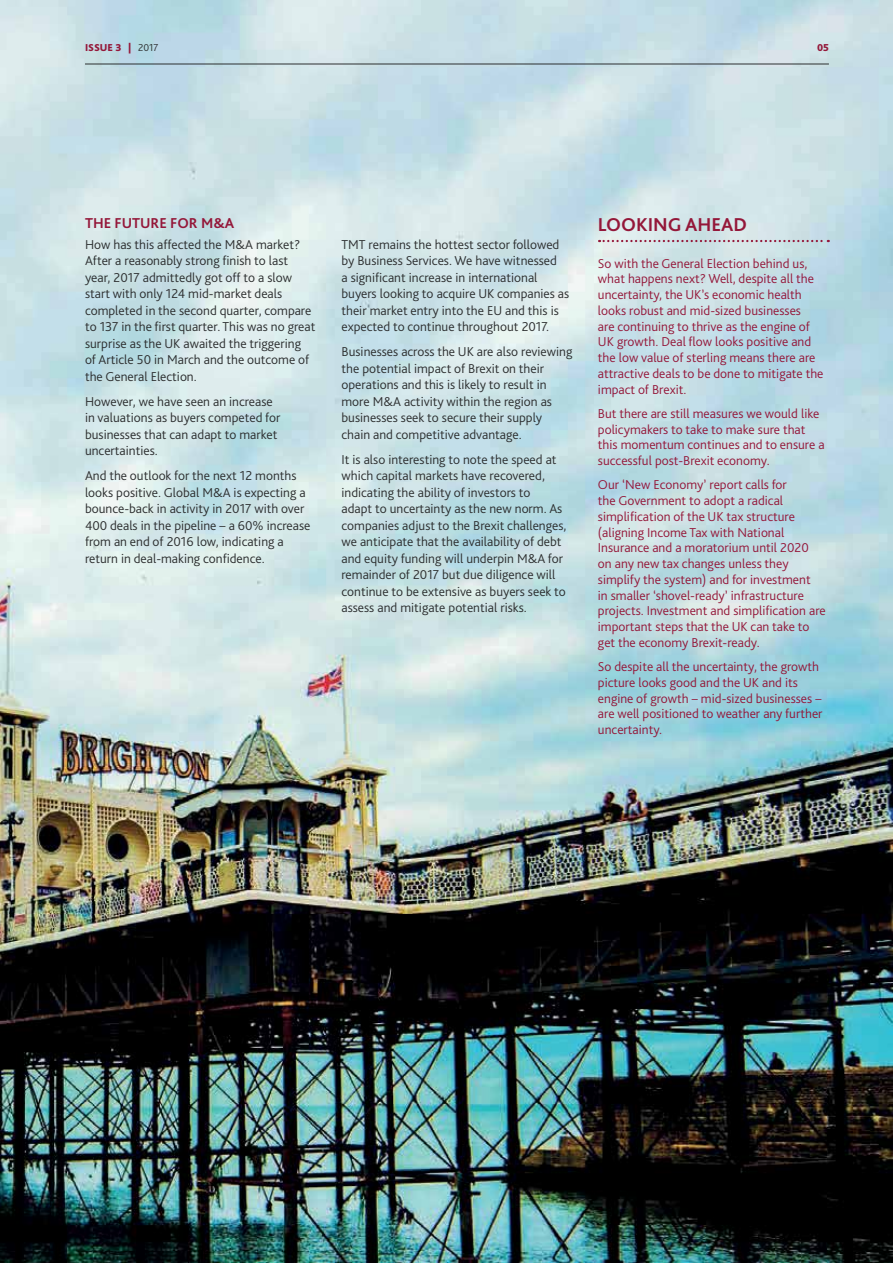
<style>
.page{position:relative;width:893px;height:1263px;background:#fff}
.page>*{position:absolute;margin:0;border:0;box-sizing:border-box;transform-origin:0 0}
.t1{font:700 19.5px "Bliss Pro";color:#941739}
.t2{font:700 15px "Bliss Pro";color:#941739}
.t3{font:300 13.5px/16.5px "Bliss Pro";color:#2c2e2f}
.t4{font:300 13.5px/15.8px "Bliss Pro";color:#941739}
.t5{font:800 10.5px "Bliss Pro";color:#941739}
.s1{font-weight:300;color:#2c2e2f}
</style>
<div class="page">
<img style="left:0;top:0;width:893px;height:1263px">
<svg style="left:599px;top:240px;width:230px;height:2px"></svg>
<hr style="left:85px;top:64px;width:744px;height:1px;background:#2c2e2f">
<p class="t5" style="left:85px;top:41px;width:75px">ISSUE 3 | <span class="s1">2017</span></p>
<p class="t5" style="left:817px;top:41px;width:13px">05</p>
<p class="t2" style="left:85px;top:217px;width:151px">THE FUTURE FOR M&amp;A</p>
<p class="t3" style="left:85px;top:237px;width:232px">How has this affected the M&amp;A market?<br>After a reasonably strong finish to last year, 2017 admittedly got off to a slow start with only 124 mid-market deals completed in the second quarter, compare to 137 in the first quarter. This was no great surprise as the UK awaited the triggering of Article 50 in March and the outcome of the General Election.</p>
<p class="t3" style="left:85px;top:394px;width:197px">However, we have seen an increase in valuations as buyers competed for businesses that can adapt to market uncertainties.</p>
<p class="t3" style="left:85px;top:469px;width:227px">And the outlook for the next 12 months looks positive. Global M&amp;A is expecting a bounce-back in activity in 2017 with over 400 deals in the pipeline – a 60% increase from an end of 2016 low, indicating a return in deal-making confidence.</p>
<p class="t3" style="left:341px;top:237px;width:229px">TMT remains the hottest sector followed by Business Services. We have witnessed<br>a significant increase in international buyers looking to acquire UK companies as their market entry into the EU and this is expected to continue throughout 2017.</p>
<p class="t3" style="left:341px;top:345px;width:232px">Businesses across the UK are also reviewing the potential impact of Brexit on their operations and this is likely to result in more M&amp;A activity within the region as businesses seek to secure their supply chain and competitive advantage.</p>
<p class="t3" style="left:341px;top:452px;width:227px">It is also interesting to note the speed at which capital markets have recovered, indicating the ability of investors to<br>adapt to uncertainty as the new norm. As companies adjust to the Brexit challenges, we anticipate that the availability of debt and equity funding will underpin M&amp;A for remainder of 2017 but due diligence will continue to be extensive as buyers seek to assess and mitigate potential risks.</p>
<h1 class="t1" style="left:598px;top:217px;width:151px">LOOKING AHEAD</h1>
<p class="t4" style="left:598px;top:256px;width:227px">So with the General Election behind us, what happens next? Well, despite all the uncertainty, the UK’s economic health looks robust and mid-sized businesses<br>are continuing to thrive as the engine of UK growth. Deal flow looks positive and the low value of sterling means there are attractive deals to be done to mitigate the impact of Brexit.</p>
<p class="t4" style="left:598px;top:407px;width:228px">But there are still measures we would like policymakers to take to make sure that this momentum continues and to ensure a successful post-Brexit economy.</p>
<p class="t4" style="left:598px;top:478px;width:229px">Our ‘New Economy’ report calls for<br>the Government to adopt a radical simplification of the UK tax structure (aligning Income Tax with National Insurance and a moratorium until 2020 on any new tax changes unless they simplify the system) and for investment<br>in smaller ‘shovel-ready’ infrastructure projects. Investment and simplification are important steps that the UK can take to get the economy Brexit-ready.</p>
<p class="t4" style="left:598px;top:660px;width:226px">So despite all the uncertainty, the growth picture looks good and the UK and its engine of growth – mid-sized businesses – are well positioned to weather any further uncertainty.</p>
</div>
